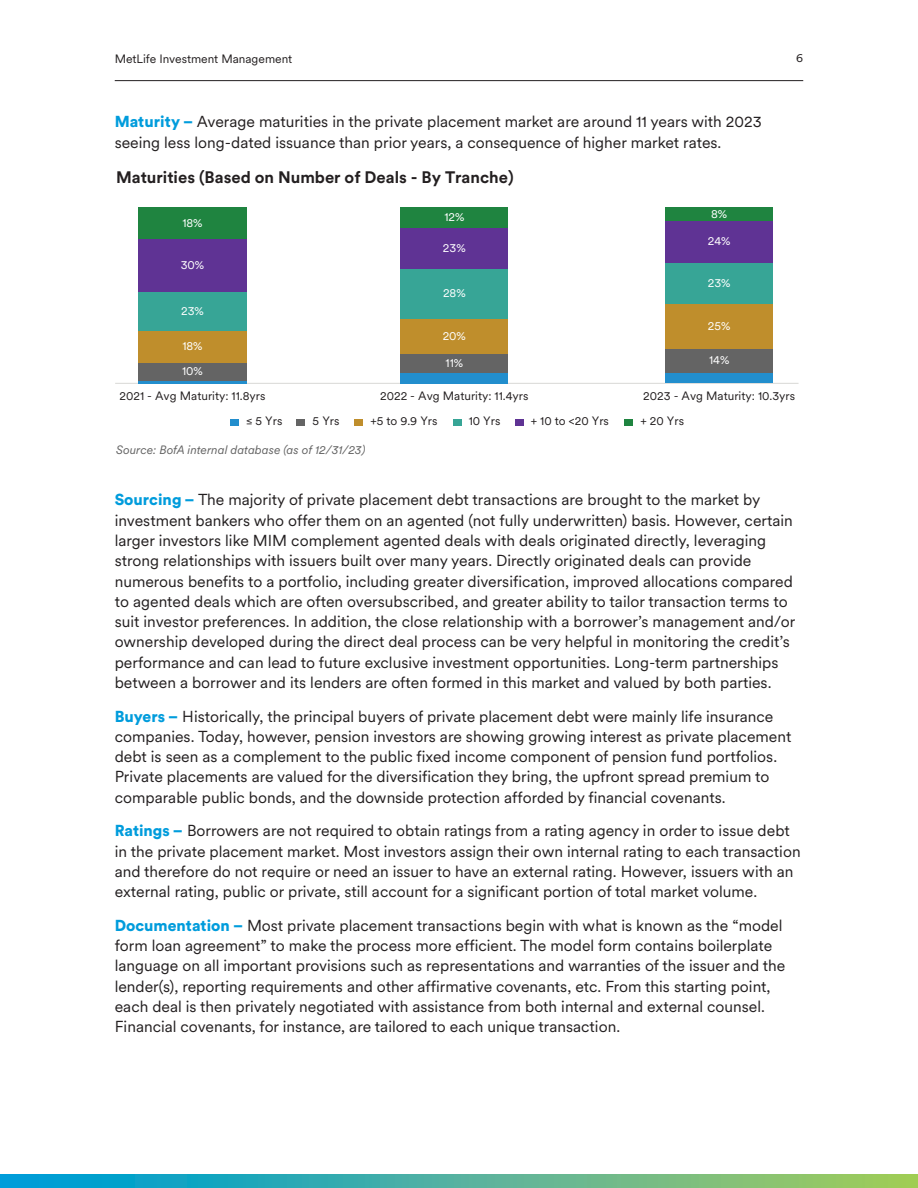
<style>
.page{position:relative;width:918px;height:1188px;background:#fff}
.page>*{position:absolute;margin:0;border:0;box-sizing:border-box;transform-origin:0 0}
.t1{font:700 16.5px "Met Life Circular";color:#231f20}
.t2{font:15.75px/20.2px "Met Life Circular";color:#231f20}
.t3{font:12px "Met Life Circular";color:#231f20}
.t4{font:12px "Met Life Circular";color:#fff}
.t5{font:italic 12px "Met Life Circular";color:#646464}
.s1{font-family:"Circular Pro";font-weight:900;color:#009cdc}
</style>
<div class="page">
<svg style="left:0;top:1174px;width:918px;height:14px"></svg>
<hr style="left:115px;top:80px;width:688px;height:1px;background:#231f20">
<hr style="left:115px;top:383px;width:684px;height:1px;background:#d8d8d5">
<hr style="left:139px;top:381px;width:108px;height:2px;background:#228ecd">
<div style="left:139px;top:363px;width:108px;height:18px;background:#646464"></div>
<div style="left:139px;top:331px;width:108px;height:32px;background:#bf8e2c"></div>
<div style="left:139px;top:291px;width:108px;height:40px;background:#37a596"></div>
<div style="left:139px;top:239px;width:108px;height:52px;background:#5f3394"></div>
<div style="left:139px;top:207px;width:108px;height:32px;background:#1f8440"></div>
<div style="left:400px;top:373px;width:108px;height:10px;background:#228ecd"></div>
<div style="left:400px;top:354px;width:108px;height:19px;background:#646464"></div>
<div style="left:400px;top:319px;width:108px;height:35px;background:#bf8e2c"></div>
<div style="left:400px;top:269px;width:108px;height:50px;background:#37a596"></div>
<div style="left:400px;top:227px;width:108px;height:42px;background:#5f3394"></div>
<div style="left:400px;top:207px;width:108px;height:20px;background:#1f8440"></div>
<div style="left:665px;top:373px;width:108px;height:10px;background:#228ecd"></div>
<div style="left:665px;top:349px;width:108px;height:24px;background:#646464"></div>
<div style="left:665px;top:304px;width:108px;height:45px;background:#bf8e2c"></div>
<div style="left:665px;top:263px;width:108px;height:41px;background:#37a596"></div>
<div style="left:665px;top:220px;width:108px;height:43px;background:#5f3394"></div>
<div style="left:665px;top:207px;width:108px;height:13px;background:#1f8440"></div>
<div style="left:230px;top:419px;width:9px;height:6px;background:#228ecd"></div>
<div style="left:296px;top:419px;width:9px;height:6px;background:#646464"></div>
<div style="left:354px;top:419px;width:9px;height:6px;background:#bf8e2c"></div>
<div style="left:453px;top:419px;width:9px;height:6px;background:#37a596"></div>
<div style="left:515px;top:419px;width:9px;height:6px;background:#5f3394"></div>
<div style="left:624px;top:419px;width:9px;height:6px;background:#1f8440"></div>
<p class="t3" style="left:115px;top:51px;width:179px">MetLife Investment Management</p>
<p class="t3" style="left:796px;top:50px;width:9px">6</p>
<p class="t2" style="left:115px;top:111px;width:648px"><span class="s1">Maturity –</span> Average maturities in the private placement market are around 11 years with 2023 seeing less long-dated issuance than prior years, a consequence of higher market rates.</p>
<p class="t1" style="left:116px;top:166px;width:399px">Maturities (Based on Number of Deals - By Tranche)</p>
<p class="t4" style="left:182px;top:214px;width:22px">18%</p>
<p class="t4" style="left:181px;top:257px;width:25px">30%</p>
<p class="t4" style="left:181px;top:303px;width:24px">23%</p>
<p class="t4" style="left:182px;top:338px;width:22px">18%</p>
<p class="t4" style="left:182px;top:363px;width:22px">10%</p>
<p class="t3" style="left:120px;top:387px;width:147px">2021 - Avg Maturity: 11.8yrs</p>
<p class="t4" style="left:444px;top:209px;width:21px">12%</p>
<p class="t4" style="left:443px;top:240px;width:24px">23%</p>
<p class="t4" style="left:443px;top:285px;width:24px">28%</p>
<p class="t4" style="left:443px;top:328px;width:25px">20%</p>
<p class="t4" style="left:446px;top:355px;width:19px">11%</p>
<p class="t3" style="left:380px;top:387px;width:150px">2022 - Avg Maturity: 11.4yrs</p>
<p class="t4" style="left:711px;top:205px;width:18px">8%</p>
<p class="t4" style="left:708px;top:233px;width:24px">24%</p>
<p class="t4" style="left:708px;top:275px;width:24px">23%</p>
<p class="t4" style="left:708px;top:318px;width:24px">25%</p>
<p class="t4" style="left:709px;top:352px;width:22px">14%</p>
<p class="t3" style="left:643px;top:387px;width:153px">2023 - Avg Maturity: 10.3yrs</p>
<p class="t3" style="left:246px;top:413px;width:38px">≤ 5 Yrs</p>
<p class="t3" style="left:313px;top:413px;width:28px">5 Yrs</p>
<p class="t3" style="left:370px;top:413px;width:69px">+5 to 9.9 Yrs</p>
<p class="t3" style="left:469px;top:413px;width:33px">10 Yrs</p>
<p class="t3" style="left:531px;top:413px;width:80px">+ 10 to &lt;20 Yrs</p>
<p class="t3" style="left:640px;top:413px;width:45px">+ 20 Yrs</p>
<p class="t5" style="left:116px;top:441px;width:251px">Source: BofA internal database (as of 12/31/23)</p>
<p class="t2" style="left:115px;top:489px;width:682px"><span class="s1">Sourcing –</span> The majority of private placement debt transactions are brought to the market by investment bankers who offer them on an agented (not fully underwritten) basis. However, certain larger investors like MIM complement agented deals with deals originated directly, leveraging strong relationships with issuers built over many years. Directly originated deals can provide numerous benefits to a portfolio, including greater diversification, improved allocations compared to agented deals which are often oversubscribed, and greater ability to tailor transaction terms to suit investor preferences. In addition, the close relationship with a borrower’s management and/or ownership developed during the direct deal process can be very helpful in monitoring the credit’s performance and can lead to future exclusive investment opportunities. Long-term partnerships between a borrower and its lenders are often formed in this market and valued by both parties.</p>
<p class="t2" style="left:115px;top:705px;width:678px"><span class="s1">Buyers –</span> Historically, the principal buyers of private placement debt were mainly life insurance companies. Today, however, pension investors are showing growing interest as private placement debt is seen as a complement to the public fixed income component of pension fund portfolios.<br>Private placements are valued for the diversification they bring, the upfront spread premium to comparable public bonds, and the downside protection afforded by financial covenants.</p>
<p class="t2" style="left:115px;top:820px;width:687px"><span class="s1">Ratings –</span> Borrowers are not required to obtain ratings from a rating agency in order to issue debt in the private placement market. Most investors assign their own internal rating to each transaction and therefore do not require or need an issuer to have an external rating. However, issuers with an external rating, public or private, still account for a significant portion of total market volume.</p>
<p class="t2" style="left:115px;top:915px;width:672px"><span class="s1">Documentation –</span> Most private placement transactions begin with what is known as the “model form loan agreement” to make the process more efficient. The model form contains boilerplate language on all important provisions such as representations and warranties of the issuer and the lender(s), reporting requirements and other affirmative covenants, etc. From this starting point, each deal is then privately negotiated with assistance from both internal and external counsel.<br>Financial covenants, for instance, are tailored to each unique transaction.</p>
</div>
